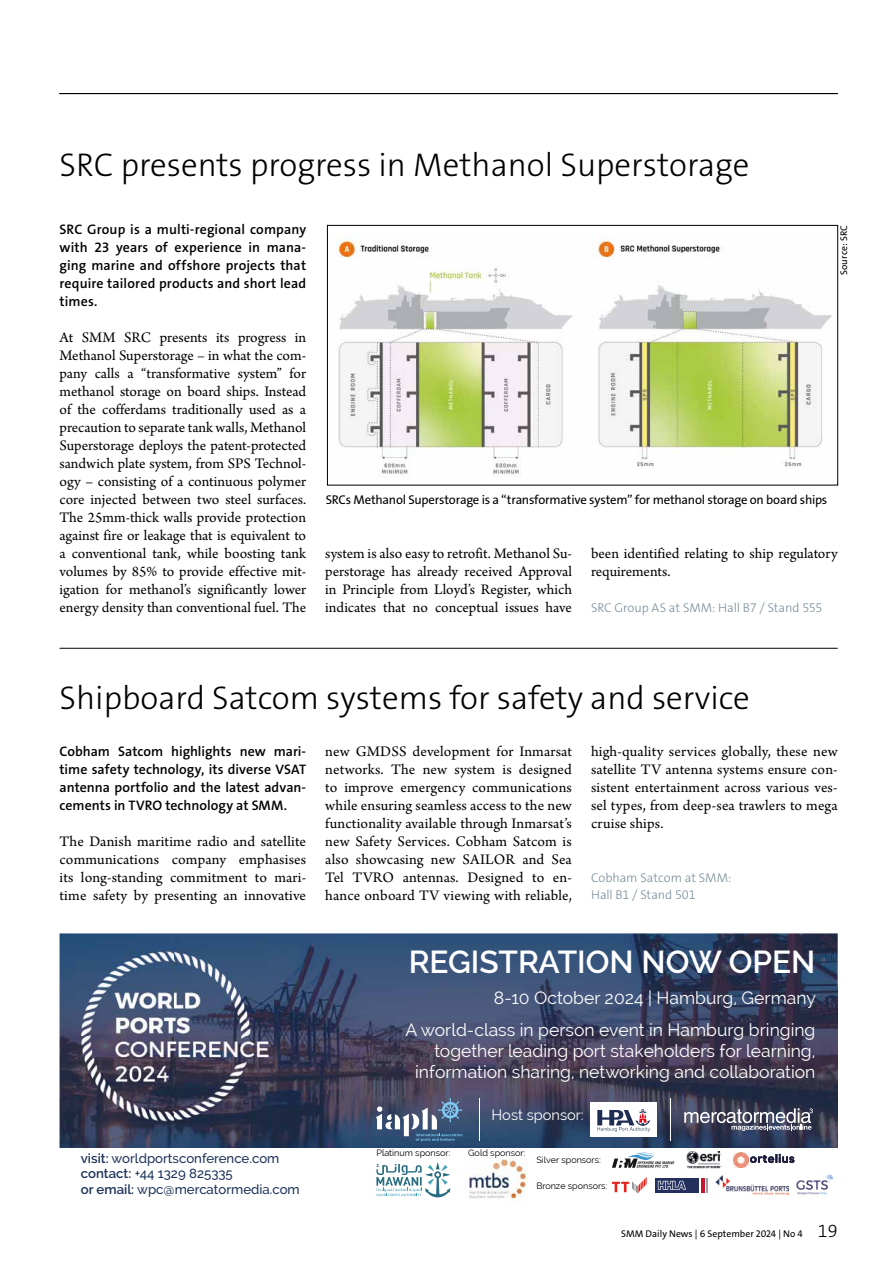
<style>
.page{position:relative;width:893px;height:1263px;background:#fff}
.page>*{position:absolute;margin:0;border:0;box-sizing:border-box;transform-origin:0 0}
.t1{font:300 33px "The Sans Os F";color:#000}
.t2{font:600 31.65px "Raleway";color:#fff}
.t3{font:17.55px/31.7px "Raleway";color:#fff;text-align:right}
.t4{font:15.3px/18px "Arno Pro";color:#000;text-align:justify}
.t5{font:14.7px "Raleway";color:#fff}
.t6{font:600 13.8px/18px "The Sans Os F";letter-spacing:.005em;color:#000;text-align:justify}
.t7{font:500 13.2px/15.9px "Raleway";color:#1c3258}
.t8{font:12.75px "The Sans Os F";letter-spacing:-.02em;color:#000}
.t9{font:300 12.75px/16.5px "The Sans Os F";letter-spacing:-.005em;color:#788e9a}
.t10{font:9.75px "The Sans Os F";color:#000}
.t11{font:9px "Raleway";color:#000}
.s1{font-weight:600}
.s2{font-weight:300;font-size:18px}
</style>
<div class="page">
<img style="left:60px;top:933px;width:778px;height:53px">
<img style="left:60px;top:986px;width:51px;height:162px">
<img style="left:267px;top:986px;width:207px;height:162px">
<img style="left:474px;top:986px;width:364px;height:162px">
<img style="left:111px;top:1135px;width:156px;height:13px">
<img style="left:469px;top:1158px;width:59px;height:43px">
<svg style="left:376px;top:1162px;width:75px;height:36px"></svg>
<svg style="left:612px;top:1152px;width:62px;height:16px"></svg>
<img style="left:686px;top:1151px;width:36px;height:18px">
<svg style="left:706px;top:1178px;width:2px;height:14px"></svg>
<div style="left:655px;top:1178px;width:44px;height:14px;background:#232f5d"></div>
<hr style="left:701px;top:1178px;width:3px;height:14px;background:#c31632">
<svg style="left:658px;top:1181px;width:28px;height:9px"></svg>
<img style="left:733px;top:1152px;width:15px;height:15px">
<svg style="left:750px;top:1154px;width:44px;height:9px"></svg>
<svg style="left:612px;top:1177px;width:35px;height:16px"></svg>
<img style="left:796px;top:1174px;width:36px;height:20px">
<img style="left:716px;top:1176px;width:73px;height:19px">
<div style="left:590px;top:1102px;width:67px;height:35px;background:#fff"></div>
<svg style="left:376px;top:1098px;width:86px;height:43px;background:#5f718d"></svg>
<svg style="left:597px;top:1109px;width:54px;height:23px"></svg>
<svg style="left:684px;top:1108px;width:129px;height:23px;background:#6f7182"></svg>
<hr style="left:670px;top:1098px;width:1px;height:43px;background:#fff">
<hr style="left:479px;top:1098px;width:1px;height:43px;background:#fff">
<img style="left:77px;top:938px;width:196px;height:197px">
<hr style="left:60px;top:648px;width:778px;height:1px;background:#000">
<img style="left:336px;top:234px;width:496px;height:242px">
<div style="left:327px;top:225px;width:511px;height:260px;border:1px solid #000"></div>
<hr style="left:60px;top:93px;width:778px;height:1px;background:#000">
<h1 class="t1" style="left:60px;top:144px;width:691px">SRC presents progress in Methanol Superstorage</h1>
<p class="t6" style="left:60px;top:220px;width:248px">SRC Group is a multi-regional company with 23 years of experience in mana&shy;ging marine and offshore projects that require tailored products and short lead times.</p>
<p class="t4" style="left:60px;top:329px;width:248px">At SMM SRC presents its progress in Methanol Superstorage – in what the com&shy;pany calls a “transformative system” for methanol storage on board ships. Instead of the cofferdams traditionally used as a precaution to separate tank walls, Methanol Superstorage deploys the patent-protected sandwich plate system, from SPS Technol&shy;ogy – consisting of a continuous polymer core injected between two steel surfaces.<br>The 25mm-thick walls provide protection against fire or leakage that is equivalent to a conventional tank, while boosting tank volumes by 85% to provide effective mit&shy;igation for methanol’s significantly lower energy density than conventional fuel. The</p>
<p class="t10" style="left:838px;top:275px;width:51px;rotate:-90deg">Source: SRC</p>
<p class="t8" style="left:326px;top:492px;width:503px">SRCs Methanol Superstorage is a “transformative system” for methanol storage on board ships</p>
<p class="t4" style="left:325px;top:545px;width:248px">system is also easy to retrofit. Methanol Su&shy;perstorage has already received Approval in Principle from Lloyd’s Register, which indicates that no conceptual issues have</p>
<p class="t4" style="left:591px;top:545px;width:248px">been identified relating to ship regulatory requirements.</p>
<p class="t9" style="left:591px;top:600px;width:233px">SRC Group AS at SMM: Hall B7 / Stand 555</p>
<h1 class="t1" style="left:60px;top:676px;width:692px">Shipboard Satcom systems for safety and service</h1>
<p class="t6" style="left:60px;top:742px;width:248px">Cobham Satcom highlights new mari&shy;time safety technology, its diverse VSAT antenna portfolio and the latest advan&shy;cements in TVRO technology at SMM.</p>
<p class="t4" style="left:60px;top:833px;width:248px">The Danish maritime radio and satellite communications company emphasises its long-standing commitment to mari&shy;time safety by presenting an innovative</p>
<p class="t4" style="left:325px;top:743px;width:248px">new GMDSS development for Inmarsat networks. The new system is designed to improve emergency communications while ensuring seamless access to the new functionality available through Inmarsat’s new Safety Services. Cobham Satcom is also showcasing new SAILOR and Sea Tel TVRO antennas. Designed to en&shy;hance onboard TV viewing with reliable,</p>
<p class="t4" style="left:591px;top:743px;width:248px">high-quality services globally, these new satellite TV antenna systems ensure con&shy;sistent entertainment across various ves&shy;sel types, from deep-sea trawlers to mega cruise ships.</p>
<p class="t9" style="left:591px;top:870px;width:142px">Cobham Satcom at SMM:<br>Hall B1 / Stand 501</p>
<h2 class="t2" style="left:409px;top:943px;width:408px">REGISTRATION NOW OPEN</h2>
<p class="t3" style="left:405px;top:982px;width:412px">8-10 October 2024 | Hamburg, Germany<br>A world-class in person event in Hamburg bringing</p>
<p class="t3" style="left:415px;top:1040px;width:402px;line-height:21px">together leading port stakeholders for learning, information sharing, networking and collaboration</p>
<p class="t5" style="left:491px;top:1106px;width:94px">Host sponsor:</p>
<p class="t7" style="left:81px;top:1150px;width:221px"><span class="s1">visit:</span> worldportsconference.com <span class="s1">contact:</span> +44 1329 825335<br><span class="s1">or email:</span> wpc@mercatormedia.com</p>
<p class="t11" style="left:376px;top:1148px;width:76px">Platinum sponsor:</p>
<p class="t11" style="left:468px;top:1148px;width:59px">Gold sponsor:</p>
<p class="t11" style="left:536px;top:1155px;width:66px">Silver sponsors:</p>
<p class="t11" style="left:536px;top:1180px;width:72px">Bronze sponsors:</p>
<p class="t10" style="left:621px;top:1228px;width:218px">SMM Daily News | 6 September 2024 | No 4 <span class="s2">19</span></p>
</div>
